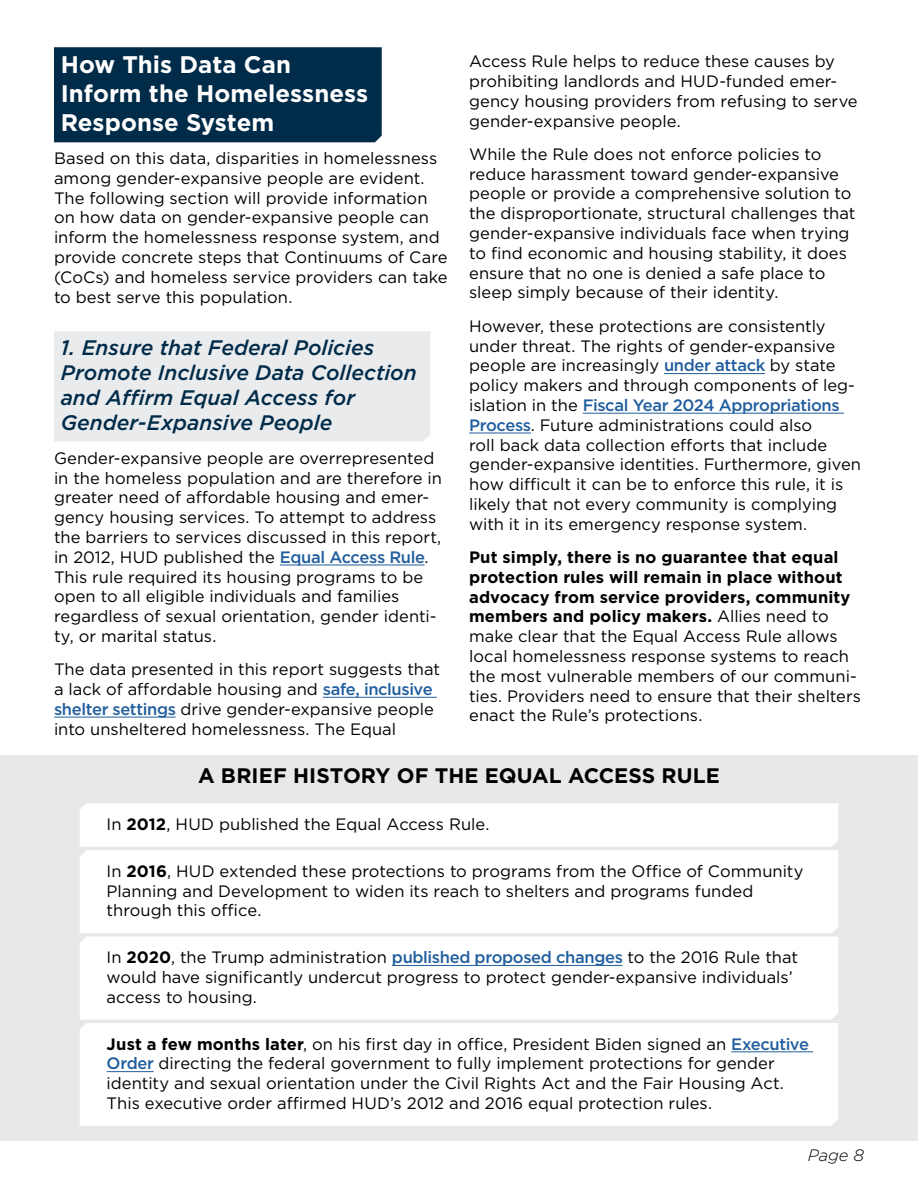
<style>
.page{position:relative;width:918px;height:1188px;background:#fff}
.page>*{position:absolute;margin:0;border:0;box-sizing:border-box;transform-origin:0 0}
.t1{font:700 24px/28.8px "Gotham";color:#fff}
.t2{font:italic 500 21px/25.2px "Gotham";color:#002b49}
.t3{font:700 21px "Gotham";color:#000}
.t4{font:16.5px/19.8px "Gotham";color:#000}
.t5{font:italic 300 16.5px "Gotham";color:#000}
.s1{font-weight:500;color:#215e9e}
.s2{font-weight:700}
</style>
<div class="page">
<div style="left:0;top:755px;width:918px;height:385px;background:#e6e8e9"></div>
<div style="left:54px;top:47px;width:328px;height:95px;background:#002b49"></div>
<div style="left:54px;top:331px;width:376px;height:110px;background:#e9ebed"></div>
<hr style="left:280px;top:565px;width:145px;height:1px;background:#215e9e">
<hr style="left:323px;top:697px;width:114px;height:1px;background:#215e9e">
<hr style="left:54px;top:717px;width:122px;height:1px;background:#215e9e">
<hr style="left:664px;top:373px;width:101px;height:1px;background:#215e9e">
<hr style="left:583px;top:413px;width:261px;height:1px;background:#215e9e">
<hr style="left:469px;top:433px;width:62px;height:1px;background:#215e9e">
<div style="left:80px;top:803px;width:758px;height:44px;background:#fff"></div>
<div style="left:80px;top:850px;width:758px;height:83px;background:#fff"></div>
<div style="left:80px;top:937px;width:758px;height:83px;background:#fff"></div>
<hr style="left:392px;top:965px;width:231px;height:1px;background:#215e9e">
<div style="left:80px;top:1023px;width:758px;height:103px;background:#fff"></div>
<hr style="left:731px;top:1052px;width:82px;height:1px;background:#215e9e">
<hr style="left:107px;top:1071px;width:47px;height:1px;background:#215e9e">
<h1 class="t1" style="left:61px;top:50px;width:309px">How This Data Can<br>Inform the Homelessness<br>Response System</h1>
<p class="t4" style="left:54px;top:148px;width:395px">Based on this data, disparities in homelessness among gender-expansive people are evident.<br>The following section will provide information on how data on gender-expansive people can inform the homelessness response system, and provide concrete steps that Continuums of Care (CoCs) and homeless service providers can take to best serve this population.</p>
<p class="t2" style="left:61px;top:335px;width:358px">1. Ensure that Federal Policies<br>Promote Inclusive Data Collection and Affirm Equal Access for<br>Gender-Expansive People</p>
<p class="t4" style="left:54px;top:448px;width:390px">Gender-expansive people are overrepresented in the homeless population and are therefore in greater need of affordable housing and emer&shy;gency housing services. To attempt to address the barriers to services discussed in this report, in 2012, HUD published the <span class="s1">Equal Access Rule</span>.<br>This rule required its housing programs to be open to all eligible individuals and families regardless of sexual orientation, gender identi&shy;ty, or marital status.</p>
<p class="t4" style="left:54px;top:659px;width:388px">The data presented in this report suggests that a lack of affordable housing and <span class="s1">safe, inclusive shelter settings</span> drive gender-expansive people into unsheltered homelessness. The Equal</p>
<p class="t4" style="left:469px;top:51px;width:390px">Access Rule helps to reduce these causes by prohibiting landlords and HUD-funded emer&shy;gency housing providers from refusing to serve gender-expansive people.</p>
<p class="t4" style="left:469px;top:144px;width:388px">While the Rule does not enforce policies to reduce harassment toward gender-expansive people or provide a comprehensive solution to the disproportionate, structural challenges that gender-expansive individuals face when trying to find economic and housing stability, it does ensure that no one is denied a safe place to sleep simply because of their identity.</p>
<p class="t4" style="left:469px;top:316px;width:393px">However, these protections are consistently under threat. The rights of gender-expansive people are increasingly <span class="s1">under attack</span> by state policy makers and through components of leg&shy;islation in the <span class="s1">Fiscal Year 2024 Appropriations Process</span>. Future administrations could also<br>roll back data collection efforts that include gender-expansive identities. Furthermore, given how difficult it can be to enforce this rule, it is likely that not every community is complying with it in its emergency response system.</p>
<p class="t4" style="left:469px;top:547px;width:393px"><span class="s2">Put simply, there is no guarantee that equal protection rules will remain in place without advocacy from service providers, community members and policy makers.</span> Allies need to make clear that the Equal Access Rule allows local homelessness response systems to reach the most vulnerable members of our communi&shy;ties. Providers need to ensure that their shelters enact the Rule’s protections.</p>
<p class="t3" style="left:198px;top:762px;width:523px">A BRIEF HISTORY OF THE EQUAL ACCESS RULE</p>
<p class="t4" style="left:107px;top:814px;width:384px">In <span class="s2">2012</span>, HUD published the Equal Access Rule.</p>
<p class="t4" style="left:107px;top:861px;width:698px">In <span class="s2">2016</span>, HUD extended these protections to programs from the Office of Community<br>Planning and Development to widen its reach to shelters and programs funded through this office.</p>
<p class="t4" style="left:107px;top:947px;width:693px">In <span class="s2">2020</span>, the Trump administration <span class="s1">published proposed changes</span> to the 2016 Rule that would have significantly undercut progress to protect gender-expansive individuals’ access to housing.</p>
<p class="t4" style="left:107px;top:1034px;width:704px"><span class="s2">Just a few months later</span>, on his first day in office, President Biden signed an <span class="s1">Executive Order</span> directing the federal government to fully implement protections for gender identity and sexual orientation under the Civil Rights Act and the Fair Housing Act.<br>This executive order affirmed HUD’s 2012 and 2016 equal protection rules.</p>
<p class="t5" style="left:808px;top:1144px;width:58px">Page 8</p>
</div>
